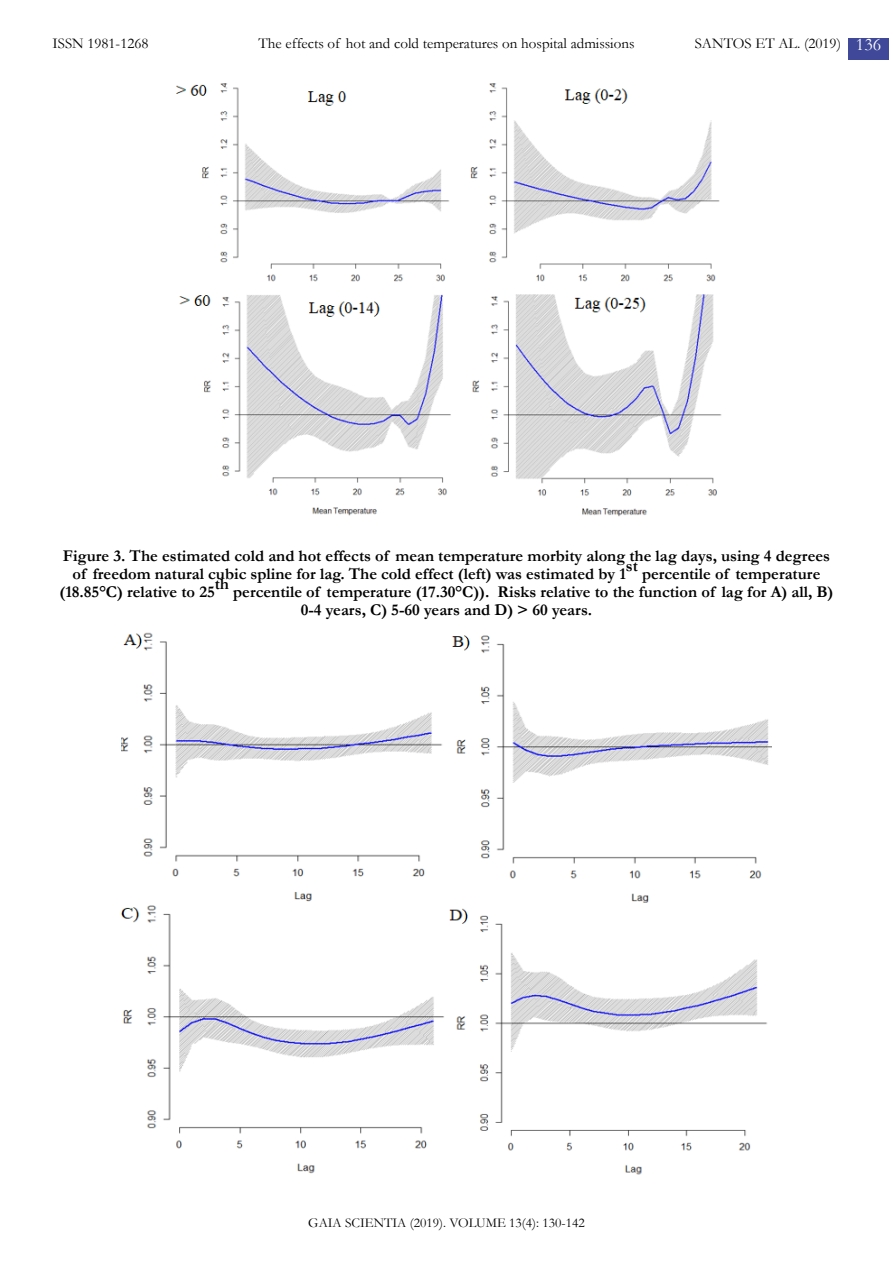
<style>
.page{position:relative;width:893px;height:1263px;background:#fff}
.page>*{position:absolute;margin:0;border:0;box-sizing:border-box;transform-origin:0 0}
.t1{font:700 16.5px/18px "Garamond";color:#000}
.t2{font:15px "Garamond";color:#000}
.t3{font:13.5px "Garamond";color:#000}
.s1{font-size:18px;color:#fff}
</style>
<div class="page">
<div style="left:848px;top:39px;width:41px;height:21px;background:#404999"></div>
<img style="left:176px;top:83px;width:546px;height:434px">
<img style="left:121px;top:632px;width:651px;height:543px">
<p class="t2" style="left:258px;top:33px;width:378px">The effects of hot and cold temperatures on hospital admissions</p>
<p class="t2" style="left:52px;top:34px;width:97px">ISSN 1981-1268</p>
<p class="t2" style="left:695px;top:34px;width:188px">SANTOS ET AL. (2019) <span class="s1">136</span></p>
<p class="t1" style="left:73px;top:546px;width:759px;text-indent:-10px">Figure 3. The estimated cold and hot effects of mean temperature morbity along the lag days, using 4 degrees of freedom natural cubic spline for lag. The cold effect (left) was estimated by 1</p>
<p class="t1" style="left:626px;top:557px;width:14px">st</p>
<p class="t1" style="left:642px;top:564px;width:180px">percentile of temperature</p>
<p class="t1" style="left:215px;top:575px;width:16px">th</p>
<p class="t1" style="left:59px;top:582px;width:157px">(18.85°C) relative to 25</p>
<p class="t1" style="left:301px;top:582px;width:534px;text-indent:-68px">percentile of temperature (17.30°C)). Risks relative to the function of lag for A) all, B)<br>0-4 years, C) 5-60 years and D) &gt; 60 years.</p>
<p class="t3" style="left:308px;top:1213px;width:278px">GAIA SCIENTIA (2019). VOLUME 13(4): 130-142</p>
</div>
